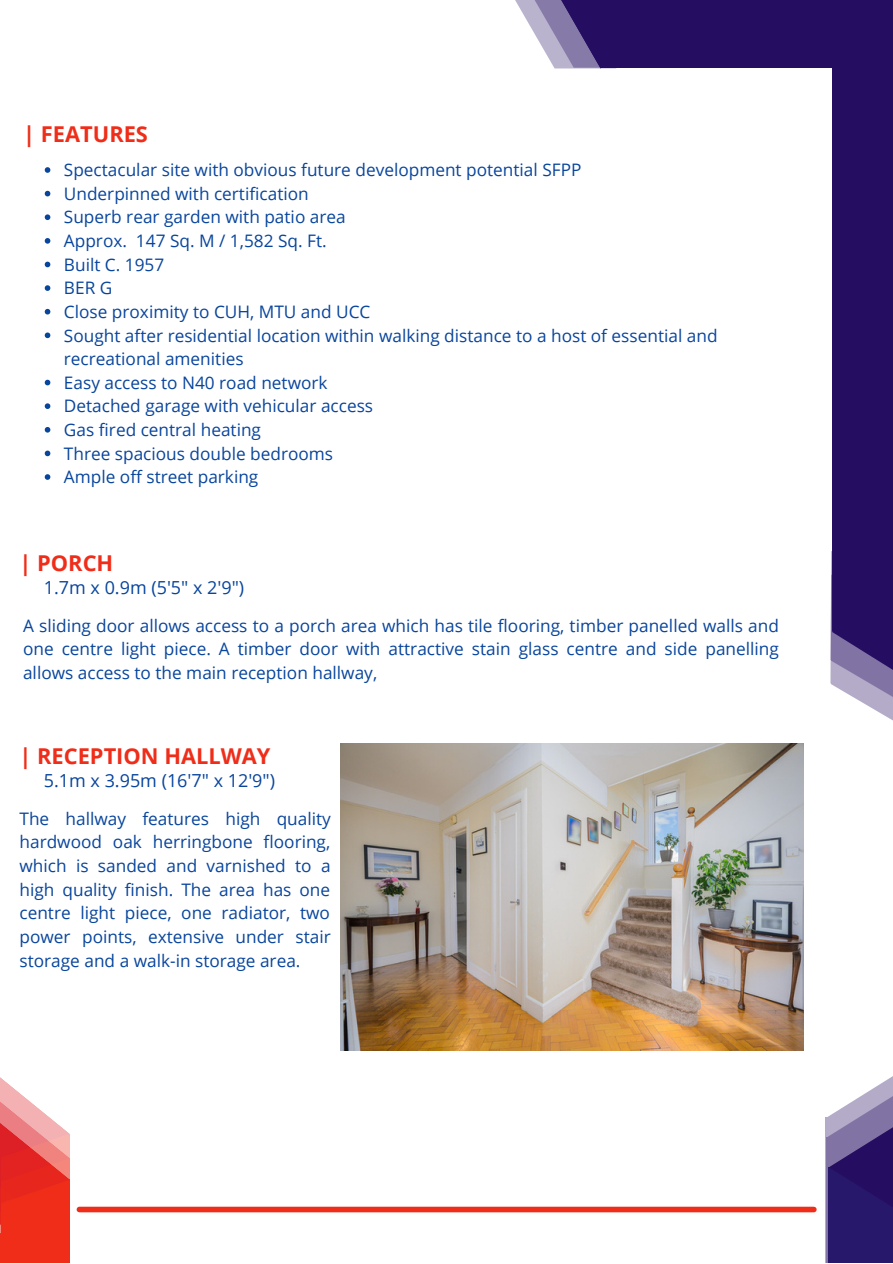
<style>
.page{position:relative;width:893px;height:1264px;background:#fff}
.page>*{position:absolute;margin:0;border:0;box-sizing:border-box;transform-origin:0 0}
.t1{font:700 21.9px "Open Sans";color:#ef2d19}
.t2{font:18px "Open Sans";color:#08459d}
.t3{font:17.25px/23.5px "Open Sans";color:#08459d;text-align:justify}
</style>
<div class="page">
<svg style="left:515px;top:0;width:13px;height:22px"></svg>
<svg style="left:528px;top:0;width:27px;height:68px;fill:#bab3cd"></svg>
<div style="left:601px;top:0;width:291px;height:68px;background:#250e62"></div>
<svg style="left:830px;top:602px;width:62px;height:118px"></svg>
<div style="left:831px;top:0;width:61px;height:631px;background:#250e62"></div>
<svg style="left:831px;top:572px;width:61px;height:119px;fill:#250e62"></svg>
<svg style="left:555px;top:0;width:46px;height:68px;background:#604f8c"></svg>
<div style="left:826px;top:1136px;width:66px;height:126px;background:#28186c"></div>
<svg style="left:825px;top:1077px;width:67px;height:142px"></svg>
<div style="left:79px;top:1206px;width:734px;height:6px;background:#ef2d19"></div>
<svg style="left:0;top:1077px;width:70px;height:185px"></svg>
<svg style="left:45px;top:167px;width:5px;height:6px"></svg>
<svg style="left:45px;top:191px;width:5px;height:5px"></svg>
<svg style="left:45px;top:214px;width:5px;height:6px"></svg>
<svg style="left:45px;top:238px;width:5px;height:6px"></svg>
<svg style="left:45px;top:262px;width:5px;height:5px"></svg>
<svg style="left:45px;top:285px;width:5px;height:6px"></svg>
<svg style="left:45px;top:309px;width:5px;height:5px"></svg>
<svg style="left:45px;top:332px;width:5px;height:6px"></svg>
<svg style="left:45px;top:380px;width:5px;height:5px"></svg>
<svg style="left:45px;top:403px;width:5px;height:6px"></svg>
<svg style="left:45px;top:427px;width:5px;height:5px"></svg>
<svg style="left:45px;top:450px;width:5px;height:6px"></svg>
<svg style="left:45px;top:474px;width:5px;height:6px"></svg>
<img style="left:341px;top:743px;width:462px;height:307px">
<p class="t1" style="left:23px;top:118px;width:126px">| FEATURES</p>
<p class="t3" style="left:64px;top:158px;width:519px">Spectacular site with obvious future development potential SFPP</p>
<p class="t3" style="left:64px;top:181px;width:246px">Underpinned with certification</p>
<p class="t3" style="left:64px;top:205px;width:283px">Superb rear garden with patio area</p>
<p class="t3" style="left:64px;top:228px;width:264px">Approx. 147 Sq. M / 1,582 Sq. Ft.</p>
<p class="t3" style="left:64px;top:252px;width:102px">Built C. 1957</p>
<p class="t3" style="left:64px;top:276px;width:50px">BER G</p>
<p class="t3" style="left:64px;top:299px;width:308px">Close proximity to CUH, MTU and UCC</p>
<p class="t3" style="left:64px;top:323px;width:655px">Sought after residential location within walking distance to a host of essential and recreational amenities</p>
<p class="t3" style="left:64px;top:370px;width:265px">Easy access to N40 road network</p>
<p class="t3" style="left:64px;top:394px;width:311px">Detached garage with vehicular access</p>
<p class="t3" style="left:64px;top:417px;width:198px">Gas fired central heating</p>
<p class="t3" style="left:64px;top:441px;width:271px">Three spacious double bedrooms</p>
<p class="t3" style="left:64px;top:465px;width:196px">Ample off street parking</p>
<p class="t1" style="left:20px;top:547px;width:95px">| PORCH</p>
<p class="t2" style="left:44px;top:574px;width:202px">1.7m x 0.9m (5'5" x 2'9")</p>
<p class="t3" style="left:23px;top:613px;width:757px">A sliding door allows access to a porch area which has tile flooring, timber panelled walls and one centre light piece. A timber door with attractive stain glass centre and side panelling allows access to the main reception hallway,</p>
<p class="t1" style="left:20px;top:740px;width:252px">| RECEPTION HALLWAY</p>
<p class="t2" style="left:44px;top:767px;width:233px">5.1m x 3.95m (16'7" x 12'9")</p>
<p class="t3" style="left:20px;top:806px;width:313px">The hallway features high quality hardwood oak herringbone flooring, which is sanded and varnished to a high quality finish. The area has one centre light piece, one radiator, two power points, extensive under stair storage and a walk-in storage area.</p>
</div>
